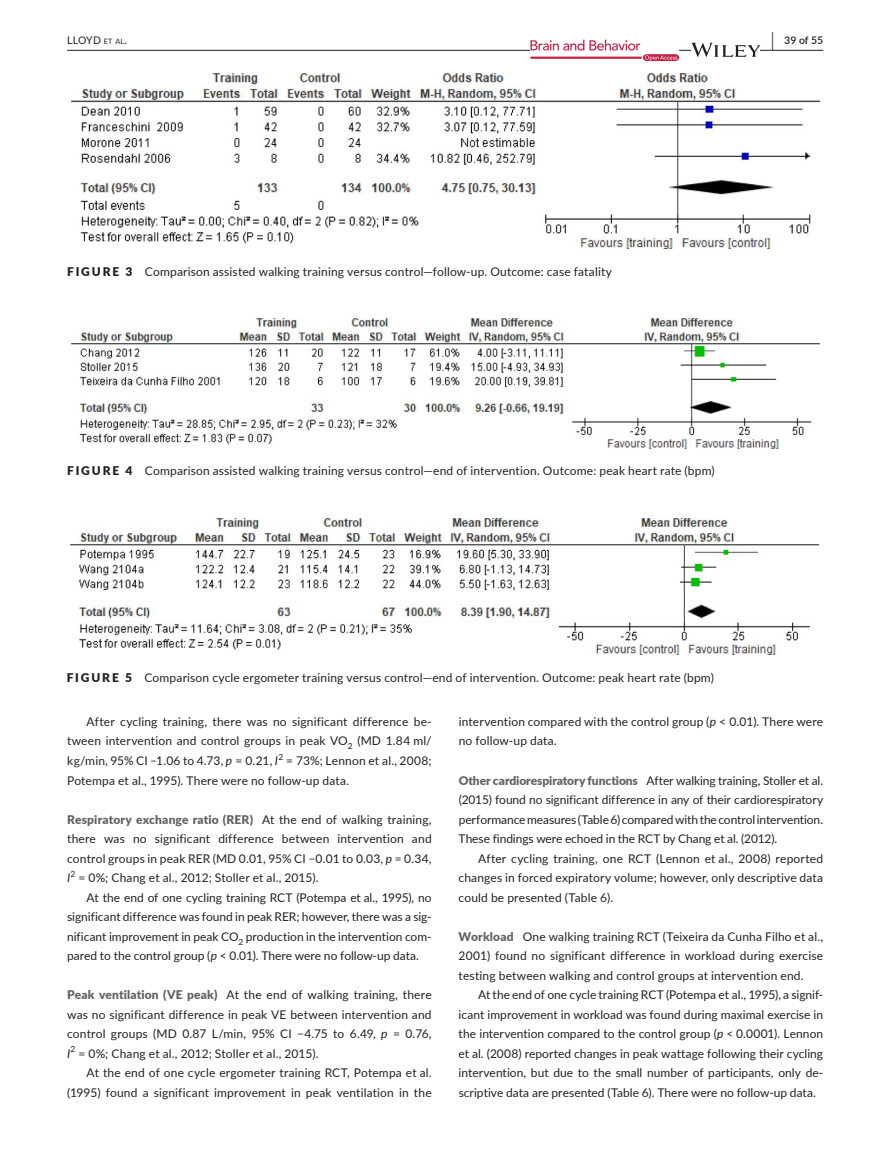
<style>
.page{position:relative;width:893px;height:1174px;background:#fff}
.page>*{position:absolute;margin:0;border:0;box-sizing:border-box;transform-origin:0 0}
.t1{font:600 19.5px "Lato";color:#231f20;scale:.48 1}
.t2{font:12px/19.5px "Lato";letter-spacing:.01em;color:#231f20;text-align:justify}
.t3{font:10.5px "Lato";letter-spacing:.005em;color:#231f20}
.t4{font:600 10.5px "Lato";color:#231f20}
.t5{font:8.4px "Lato";color:#231f20}
.s1{font-size:7.35px}
.s2{font-weight:900}
.s3{font-style:italic}
.s4{font-weight:900;color:#636366}
</style>
<div class="page">
<hr style="left:67px;top:50px;width:756px;height:1px;background:#231f20">
<svg style="left:530px;top:40px;width:149px;height:21px"></svg>
<svg style="left:691px;top:43px;width:69px;height:14px"></svg>
<img style="left:71px;top:73px;width:748px;height:176px">
<img style="left:71px;top:318px;width:748px;height:130px">
<img style="left:71px;top:519px;width:748px;height:136px">
<h1 class="t1" style="left:771px;top:26px;width:7px">|</h1>
<p class="t3" style="left:67px;top:33px;width:61px">LLOYD <span class="s1">et al</span>.</p>
<p class="t4" style="left:784px;top:33px;width:40px">39 of 55</p>
<p class="t2" style="left:67px;top:261px;width:546px"><span class="s2">FIGURE 3</span> Comparison assisted walking training versus control—follow-up. Outcome: case fatality</p>
<p class="t2" style="left:67px;top:460px;width:649px"><span class="s2">FIGURE 4</span> Comparison assisted walking training versus control—end of intervention. Outcome: peak heart rate (bpm)</p>
<p class="t2" style="left:67px;top:667px;width:649px"><span class="s2">FIGURE 5</span> Comparison cycle ergometer training versus control—end of intervention. Outcome: peak heart rate (bpm)</p>
<p class="t2" style="left:67px;top:711px;width:366px;text-indent:20px">After cycling training, there was no significant difference be&shy;tween intervention and control groups in peak VO<sub>2</sub> (MD 1.84 ml/ kg/min, 95% CI −1.06 to 4.73, <span class="s3">p</span> = 0.21, <span class="s3">I</span><sup>2</sup> = 73%; Lennon et al., 2008; Potempa et al., 1995). There were no follow-up data.</p>
<p class="t2" style="left:67px;top:809px;width:366px"><span class="s4">Respiratory exchange ratio (RER)</span> At the end of walking training, there was no significant difference between intervention and control groups in peak RER (MD 0.01, 95% CI −0.01 to 0.03, <span class="s3">p</span> = 0.34, <span class="s3">I</span><sup>2</sup> = 0%; Chang et al., 2012; Stoller et al., 2015).</p>
<p class="t2" style="left:67px;top:887px;width:366px;text-indent:20px">At the end of one cycling training RCT (Potempa et al., 1995), no significant difference was found in peak RER; however, there was a sig&shy;nificant improvement in peak CO<sub>2</sub> production in the intervention com&shy;pared to the control group (<span class="s3">p</span> &lt; 0.01). There were no follow-up data.</p>
<p class="t2" style="left:67px;top:984px;width:366px"><span class="s4">Peak ventilation (VE peak)</span> At the end of walking training, there was no significant difference in peak VE between intervention and control groups (MD 0.87 L/min, 95% CI −4.75 to 6.49, <span class="s3">p</span> = 0.76, <span class="s3">I</span></p>
<p class="t5" style="left:70px;top:1043px;width:6px">2</p>
<p class="t2" style="left:78px;top:1043px;width:242px">= 0%; Chang et al., 2012; Stoller et al., 2015).</p>
<p class="t2" style="left:87px;top:1062px;width:347px">At the end of one cycle ergometer training RCT, Potempa et al.</p>
<p class="t2" style="left:67px;top:1082px;width:366px">(1995) found a significant improvement in peak ventilation in the</p>
<p class="t2" style="left:459px;top:711px;width:366px">intervention compared with the control group (<span class="s3">p</span> &lt; 0.01). There were no follow-up data.</p>
<p class="t2" style="left:459px;top:770px;width:366px"><span class="s4">Other cardiorespiratory functions</span> After walking training, Stoller et al. (2015) found no significant difference in any of their cardiorespiratory performancemeasures (Table6) comparedwiththecontrol intervention.<br>These findings were echoed in the RCT by Chang et al. (2012).</p>
<p class="t2" style="left:459px;top:848px;width:366px;text-indent:20px">After cycling training, one RCT (Lennon et al., 2008) reported changes in forced expiratory volume; however, only descriptive data could be presented (Table 6).</p>
<p class="t2" style="left:459px;top:926px;width:366px"><span class="s4">Workload</span> One walking training RCT (Teixeira da Cunha Filho et al., 2001) found no significant difference in workload during exercise testing between walking and control groups at intervention end.</p>
<p class="t2" style="left:459px;top:984px;width:366px;text-indent:19px">At the end of one cycle training RCT (Potempa et al., 1995), a signif&shy;icant improvement in workload was found during maximal exercise in the intervention compared to the control group (<span class="s3">p</span> &lt; 0.0001). Lennon et al. (2008) reported changes in peak wattage following their cycling intervention, but due to the small number of participants, only de&shy;scriptive data are presented (Table 6). There were no follow-up data.</p>
</div>
